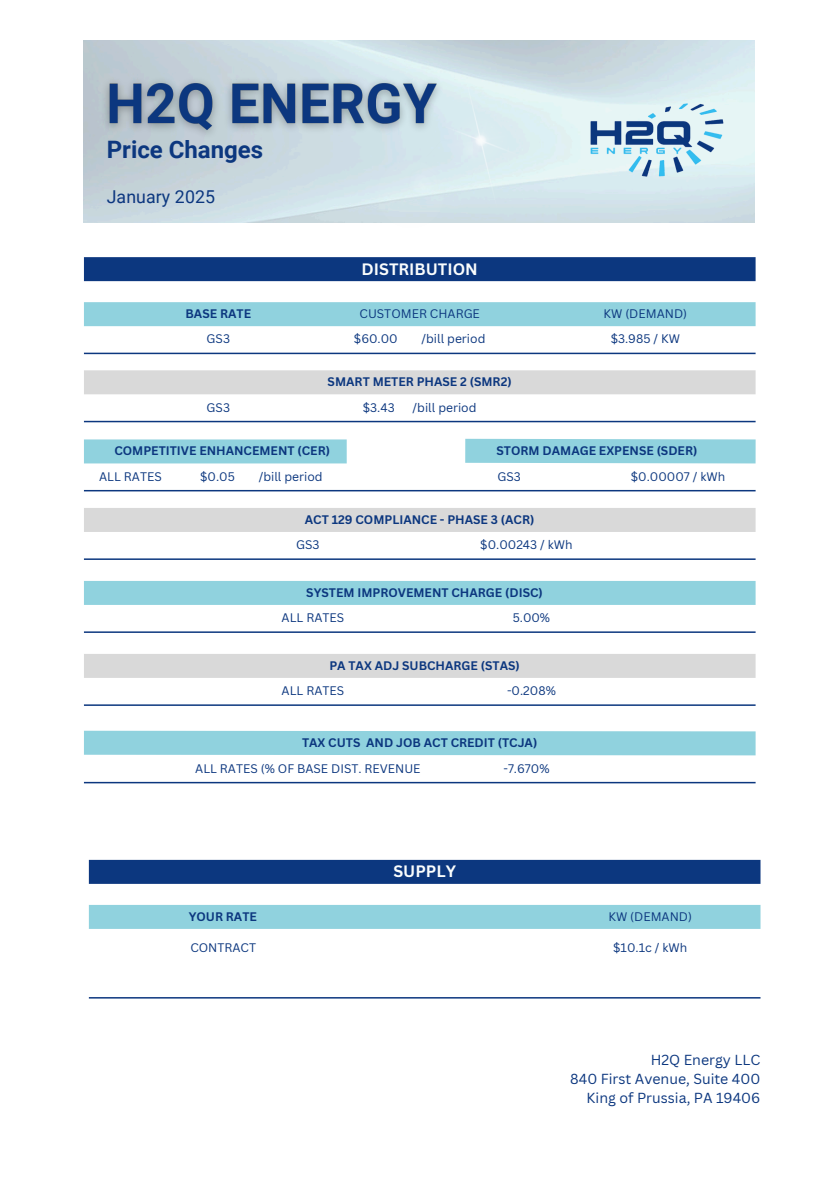
<style>
.page{position:relative;width:839px;height:1191px;background:#fff}
.page>*{position:absolute;margin:0;border:0;box-sizing:border-box;transform-origin:0 0}
.t1{font:700 24px "Roboto";color:#0c377f}
.t2{font:17.8px "Roboto";letter-spacing:.005em;color:#0c377f}
.t3{font:700 16px "Canva Sans";color:#fafdfd}
.t4{font:14.2px/18.8px "Canva Sans";color:#0c377f;text-align:right}
.t5{font:12px "Canva Sans";color:#0c377f}
.t6{font:700 12px "Canva Sans";color:#0c377f}
</style>
<div class="page">
<img style="left:574px;top:57px;width:165px;height:165px">
<div style="left:84px;top:257px;width:671px;height:24px;background:#0c377f"></div>
<div style="left:84px;top:302px;width:671px;height:24px;background:#90d2de"></div>
<hr style="left:84px;top:353px;width:671px;height:1px;background:#0c377f">
<div style="left:84px;top:370px;width:671px;height:24px;background:#d9d9d9"></div>
<hr style="left:84px;top:421px;width:671px;height:1px;background:#0c377f">
<div style="left:84px;top:439px;width:263px;height:24px;background:#90d2de"></div>
<hr style="left:84px;top:490px;width:671px;height:1px;background:#0c377f">
<div style="left:84px;top:508px;width:671px;height:24px;background:#d9d9d9"></div>
<hr style="left:84px;top:558px;width:671px;height:2px;background:#0c377f">
<svg style="left:465px;top:438px;width:291px;height:26px;background:#98d5e0"></svg>
<div style="left:84px;top:581px;width:671px;height:24px;background:#90d2de"></div>
<hr style="left:84px;top:631px;width:671px;height:2px;background:#0c377f">
<div style="left:84px;top:654px;width:671px;height:24px;background:#d9d9d9"></div>
<hr style="left:84px;top:704px;width:671px;height:2px;background:#0c377f">
<svg style="left:84px;top:730px;width:672px;height:26px;background:#98d5e0"></svg>
<hr style="left:84px;top:782px;width:671px;height:1px;background:#0c377f">
<img style="left:96px;top:70px;width:357px;height:77px">
<div style="left:89px;top:860px;width:671px;height:24px;background:#0c377f"></div>
<div style="left:89px;top:905px;width:671px;height:24px;background:#90d2de"></div>
<hr style="left:89px;top:997px;width:671px;height:2px;background:#0c377f">
<h6 class="t1" style="left:107px;top:136px;width:158px">Price Changes</h6>
<p class="t2" style="left:107px;top:186px;width:110px">January 2025</p>
<p class="t3" style="left:361px;top:257px;width:118px">DISTRIBUTION</p>
<p class="t6" style="left:185px;top:305px;width:67px">BASE RATE</p>
<h2 class="t5" style="left:359px;top:305px;width:122px">CUSTOMER CHARGE</h2>
<h4 class="t5" style="left:603px;top:305px;width:85px">KW (DEMAND)</h4>
<p class="t5" style="left:207px;top:331px;width:25px">GS3</p>
<p class="t5" style="left:354px;top:331px;width:45px">$60.00</p>
<p class="t5" style="left:421px;top:331px;width:65px">/bill period</p>
<h3 class="t5" style="left:610px;top:331px;width:71px">$3.985 / KW</h3>
<p class="t6" style="left:327px;top:374px;width:185px">SMART METER PHASE 2 (SMR2)</p>
<h6 class="t5" style="left:207px;top:399px;width:25px">GS3</h6>
<p class="t5" style="left:363px;top:399px;width:33px">$3.43</p>
<p class="t5" style="left:412px;top:399px;width:65px">/bill period</p>
<p class="t6" style="left:114px;top:443px;width:217px">COMPETITIVE ENHANCEMENT (CER)</p>
<p class="t5" style="left:99px;top:468px;width:64px">ALL RATES</p>
<p class="t5" style="left:497px;top:468px;width:25px">GS3</p>
<p class="t5" style="left:631px;top:468px;width:96px">$0.00007 / kWh</p>
<p class="t6" style="left:305px;top:511px;width:231px">ACT 129 COMPLIANCE - PHASE 3 (ACR)</p>
<p class="t5" style="left:296px;top:536px;width:25px">GS3</p>
<p class="t6" style="left:496px;top:442px;width:202px">STORM DAMAGE EXPENSE (SDER)</p>
<h6 class="t5" style="left:200px;top:468px;width:36px">$0.05</h6>
<h6 class="t5" style="left:259px;top:468px;width:65px">/bill period</h6>
<p class="t5" style="left:480px;top:536px;width:94px">$0.00243 / kWh</p>
<p class="t6" style="left:306px;top:584px;width:238px">SYSTEM IMPROVEMENT CHARGE (DISC)</p>
<p class="t5" style="left:281px;top:609px;width:64px">ALL RATES</p>
<h6 class="t5" style="left:512px;top:609px;width:39px">5.00%</h6>
<p class="t6" style="left:329px;top:657px;width:192px">PA TAX ADJ SUBCHARGE (STAS)</p>
<h6 class="t5" style="left:281px;top:682px;width:64px">ALL RATES</h6>
<p class="t5" style="left:507px;top:682px;width:50px">-0.208%</p>
<p class="t6" style="left:302px;top:734px;width:237px">TAX CUTS AND JOB ACT CREDIT (TCJA)</p>
<p class="t5" style="left:195px;top:760px;width:227px">ALL RATES (% OF BASE DIST. REVENUE</p>
<p class="t5" style="left:503px;top:760px;width:48px">-7.670%</p>
<p class="t3" style="left:393px;top:860px;width:64px">SUPPLY</p>
<h6 class="t6" style="left:189px;top:908px;width:70px">YOUR RATE</h6>
<p class="t5" style="left:608px;top:908px;width:85px">KW (DEMAND)</p>
<p class="t5" style="left:190px;top:939px;width:67px">CONTRACT</p>
<p class="t5" style="left:613px;top:939px;width:76px">$10.1c / kWh</p>
<p class="t4" style="left:570px;top:1050px;width:192px">H2Q Energy LLC<br>840 First Avenue, Suite 400<br>King of Prussia, PA 19406</p>
</div>
